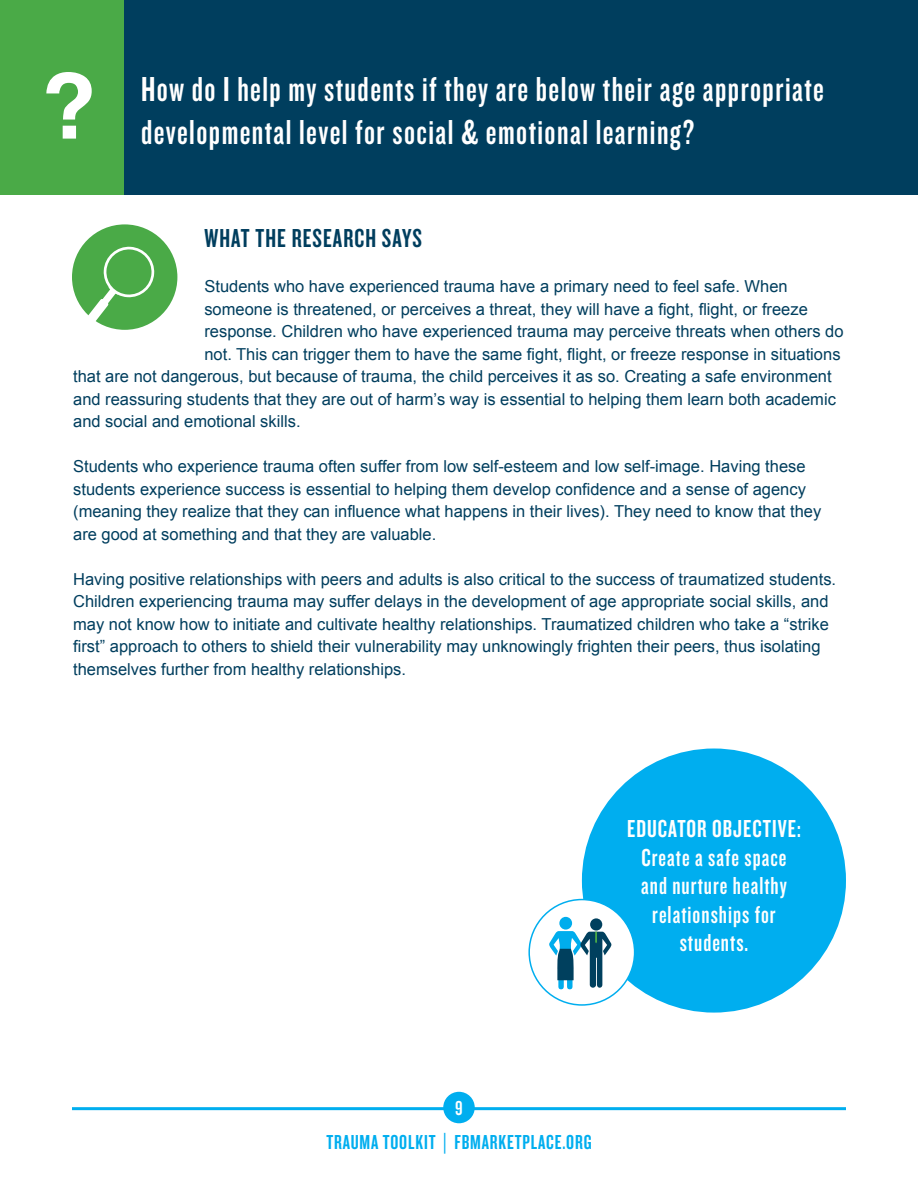
<style>
.page{position:relative;width:918px;height:1188px;background:#fff}
.page>*{position:absolute;margin:0;border:0;box-sizing:border-box;transform-origin:0 0}
.t1{font:36px/43.2px "Knockout 48 Featherweight";letter-spacing:.04em;color:#fff}
.t2{font:27px "Knockout 48 Featherweight";letter-spacing:.04em;color:#003e5e}
.t3{font:25.5px "Knockout 48 Featherweight";letter-spacing:.04em;color:#fff}
.t4{font:21px "Knockout 48 Featherweight";letter-spacing:.04em;color:#00aeef}
.t5{font:21px "Knockout 48 Featherweight";color:#fff}
.t6{font:16.5px/22.5px "Arial";color:#003e5e}
.s1{font-size:26.25px}
</style>
<div class="page">
<hr style="left:72px;top:1107px;width:774px;height:3px;background:#00aeef">
<div style="left:443px;top:1092px;width:32px;height:31px;background:#00aeef;border-radius:50%"></div>
<div style="left:0;top:0;width:125px;height:194px;background:#4aaa47"></div>
<div style="left:125px;top:0;width:793px;height:194px;background:#003e5e"></div>
<div style="left:582px;top:748px;width:264px;height:265px;background:#00aeef;border-radius:50%"></div>
<div style="left:529px;top:900px;width:106px;height:105px;background:#fff;border-radius:50%"></div>
<div style="left:528px;top:899px;width:107px;height:107px;border:2px solid #00aeef;border-radius:50%"></div>
<div style="left:559px;top:917px;width:13px;height:13px;background:#00aded;border-radius:50%"></div>
<div style="left:590px;top:918px;width:12px;height:13px;background:#00405e;border-radius:50%"></div>
<svg style="left:549px;top:931px;width:62px;height:58px"></svg>
<div style="left:72px;top:224px;width:105px;height:106px;background:#4aaa47;border-radius:50%"></div>
<svg style="left:72px;top:246px;width:84px;height:84px"></svg>
<svg style="left:46px;top:72px;width:46px;height:67px"></svg>
<p class="t1" style="left:141px;top:66px;width:684px">How do I help my students if they are below their age appropriate developmental level for social &amp; emotional learning?</p>
<p class="t2" style="left:204px;top:222px;width:219px">WHAT THE RESEARCH SAYS</p>
<p class="t6" style="left:204px;top:275px;width:585px">Students who have experienced trauma have a primary need to feel safe. When</p>
<p class="t6" style="left:204px;top:298px;width:605px">someone is threatened, or perceives a threat, they will have a fight, flight, or freeze</p>
<p class="t6" style="left:204px;top:320px;width:641px">response. Children who have experienced trauma may perceive threats when others do</p>
<p class="t6" style="left:204px;top:343px;width:638px">not. This can trigger them to have the same fight, flight, or freeze response in situations</p>
<p class="t6" style="left:73px;top:365px;width:760px">that are not dangerous, but because of trauma, the child perceives it as so. Creating a safe environment</p>
<p class="t6" style="left:73px;top:388px;width:764px">and reassuring students that they are out of harm’s way is essential to helping them learn both academic</p>
<p class="t6" style="left:73px;top:410px;width:229px">and social and emotional skills.</p>
<p class="t6" style="left:73px;top:455px;width:750px">Students who experience trauma often suffer from low self-esteem and low self-image. Having these students experience success is essential to helping them develop confidence and a sense of agency (meaning they realize that they can influence what happens in their lives). They need to know that they are good at something and that they are valuable.</p>
<p class="t6" style="left:73px;top:568px;width:764px">Having positive relationships with peers and adults is also critical to the success of traumatized students.<br>Children experiencing trauma may suffer delays in the development of age appropriate social skills, and may not know how to initiate and cultivate healthy relationships. Traumatized children who take a “strike first” approach to others to shield their vulnerability may unknowingly frighten their peers, thus isolating themselves further from healthy relationships.</p>
<p class="t3" style="left:627px;top:813px;width:175px">EDUCATOR OBJECTIVE:</p>
<p class="t3" style="left:642px;top:842px;width:146px">Create a safe space</p>
<p class="t3" style="left:641px;top:870px;width:147px">and nurture healthy</p>
<p class="t3" style="left:652px;top:899px;width:125px">relationships for</p>
<p class="t3" style="left:680px;top:927px;width:70px">students.</p>
<p class="t5" style="left:455px;top:1095px;width:9px">9</p>
<p class="t4" style="left:326px;top:1130px;width:267px">TRAUMA TOOLKIT <span class="s1">|</span> FBMARKETPLACE.ORG</p>
</div>
